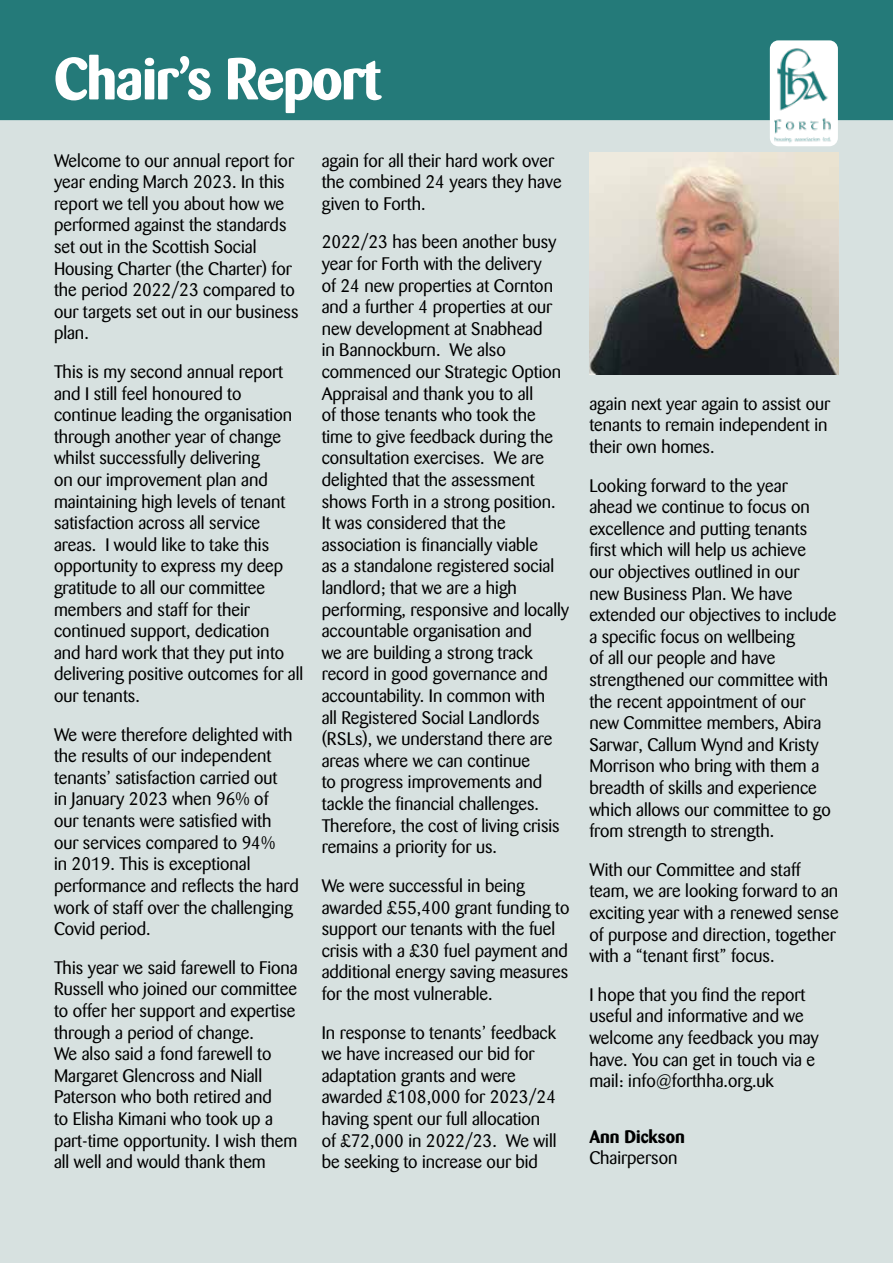
<style>
.page{position:relative;width:893px;height:1263px;background:#d7e1e0}
.page>*{position:absolute;margin:0;border:0;box-sizing:border-box;transform-origin:0 0}
.t1{font:700 58.5px "Barmeno";letter-spacing:-.025em;color:#fff}
.t2{font:18px/21.6px "Barmeno";color:#000}
.t3{font:700 18px "Barmeno";color:#000}
</style>
<div class="page">
<div style="left:0;top:0;width:893px;height:120px;background:#247a79"></div>
<div style="left:770px;top:40px;width:68px;height:106px;background:#fff;border-radius:9px"></div>
<img style="left:775px;top:48px;width:58px;height:99px">
<img style="left:589px;top:152px;width:250px;height:222px">
<h1 class="t1" style="left:54px;top:44px;width:329px">Chair’s Report</h1>
<p class="t2" style="left:54px;top:150px;width:246px">Welcome to our annual report for year ending March 2023. In this report we tell you about how we performed against the standards set out in the Scottish Social<br>Housing Charter (the Charter) for the period 2022/23 compared to our targets set out in our business plan.</p>
<p class="t2" style="left:54px;top:361px;width:251px">This is my second annual report and I still feel honoured to continue leading the organisation through another year of change whilst successfully delivering<br>on our improvement plan and maintaining high levels of tenant satisfaction across all service areas. I would like to take this opportunity to express my deep gratitude to all our committee members and staff for their continued support, dedication<br>and hard work that they put into delivering positive outcomes for all our tenants.</p>
<p class="t2" style="left:54px;top:724px;width:246px">We were therefore delighted with the results of our independent tenants’ satisfaction carried out<br>in January 2023 when 96% of<br>our tenants were satisfied with our services compared to 94%<br>in 2019. This is exceptional performance and reflects the hard work of staff over the challenging<br>Covid period.</p>
<p class="t2" style="left:54px;top:957px;width:245px">This year we said farewell to Fiona<br>Russell who joined our committee to offer her support and expertise through a period of change.<br>We also said a fond farewell to<br>Margaret Glencross and Niall<br>Paterson who both retired and<br>to Elisha Kimani who took up a part-time opportunity. I wish them all well and would thank them</p>
<p class="t2" style="left:322px;top:150px;width:241px">again for all their hard work over the combined 24 years they have given to Forth.</p>
<p class="t2" style="left:322px;top:232px;width:249px">2022/23 has been another busy year for Forth with the delivery<br>of 24 new properties at Cornton and a further 4 properties at our new development at Snabhead<br>in Bannockburn. We also commenced our Strategic Option<br>Appraisal and thank you to all<br>of those tenants who took the time to give feedback during the consultation exercises. We are delighted that the assessment shows Forth in a strong position.<br>It was considered that the association is financially viable<br>as a standalone registered social landlord; that we are a high performing, responsive and locally accountable organisation and<br>we are building a strong track record in good governance and accountability. In common with<br>all Registered Social Landlords (RSLs), we understand there are areas where we can continue<br>to progress improvements and tackle the financial challenges.<br>Therefore, the cost of living crisis remains a priority for us.</p>
<p class="t2" style="left:322px;top:875px;width:249px">We were successful in being awarded £55,400 grant funding to support our tenants with the fuel crisis with a £30 fuel payment and additional energy saving measures for the most vulnerable.</p>
<p class="t2" style="left:322px;top:1022px;width:236px">In response to tenants’ feedback we have increased our bid for adaptation grants and were awarded £108,000 for 2023/24 having spent our full allocation of £72,000 in 2022/23. We will be seeking to increase our bid</p>
<p class="t2" style="left:589px;top:393px;width:242px">again next year again to assist our tenants to remain independent in their own homes.</p>
<p class="t2" style="left:589px;top:475px;width:249px">Looking forward to the year<br>ahead we continue to focus on excellence and putting tenants first which will help us achieve<br>our objectives outlined in our<br>new Business Plan. We have extended our objectives to include a specific focus on wellbeing<br>of all our people and have strengthened our committee with the recent appointment of our new Committee members, Abira<br>Sarwar, Callum Wynd and Kristy<br>Morrison who bring with them a breadth of skills and experience which allows our committee to go from strength to strength.</p>
<p class="t2" style="left:589px;top:859px;width:251px">With our Committee and staff team, we are looking forward to an exciting year with a renewed sense of purpose and direction, together with a “tenant first” focus.</p>
<p class="t2" style="left:589px;top:984px;width:231px">I hope that you find the report useful and informative and we welcome any feedback you may have. You can get in touch via e mail: info@forthha.org.uk</p>
<p class="t3" style="left:589px;top:1126px;width:97px">Ann Dickson</p>
<p class="t2" style="left:589px;top:1147px;width:90px">Chairperson</p>
</div>
